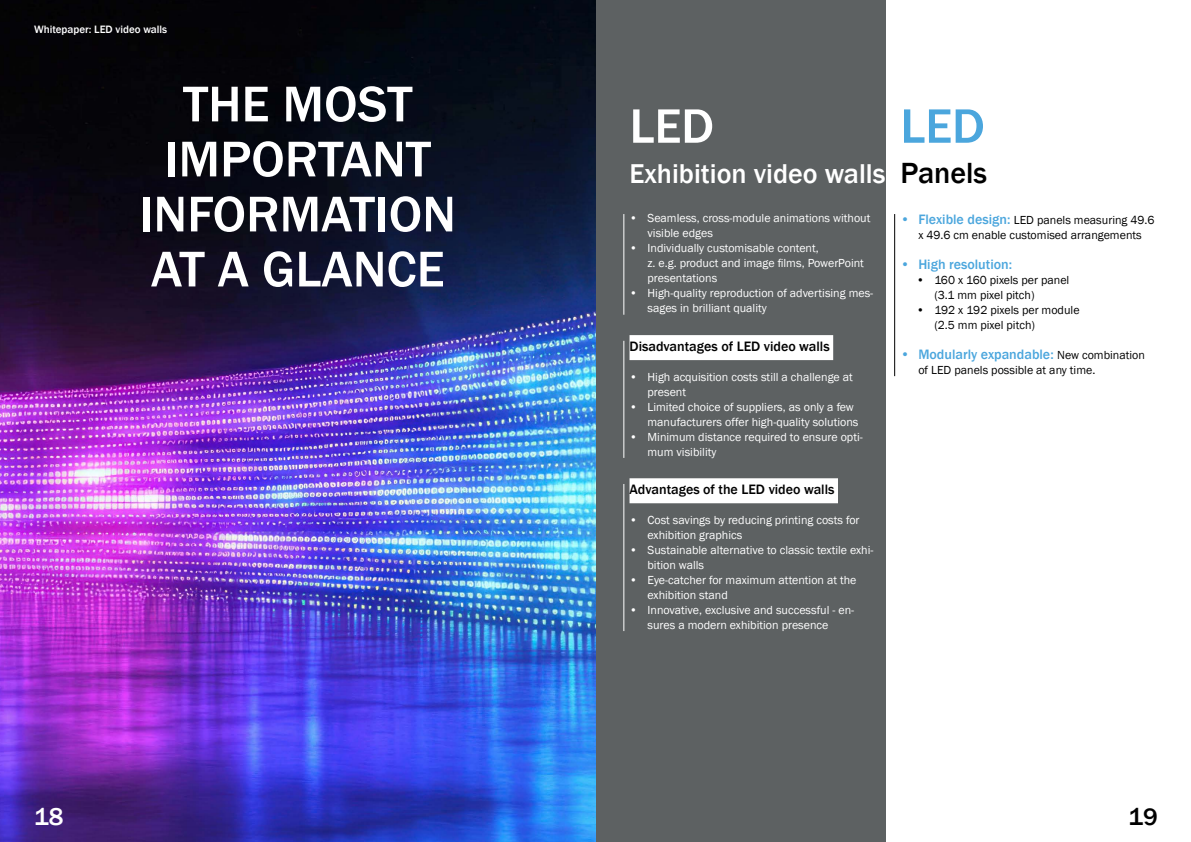
<style>
.page{position:relative;width:1191px;height:842px;background:#fff}
.page>*{position:absolute;margin:0;border:0;box-sizing:border-box;transform-origin:0 0}
.t1{font:500 52px/55px "Franklin Gothic";color:#fff;text-align:center}
.t2{font:500 50px "Franklin Gothic";color:#fff}
.t3{font:500 50px "Franklin Gothic";color:#4ba6dd}
.t4{font:500 30px "Franklin Gothic";color:#000}
.t5{font:500 28px "Franklin Gothic";color:#fff}
.t6{font:500 25px "Franklin Gothic";color:#fff}
.t7{font:500 25px "Franklin Gothic";color:#000}
.t8{font:500 14px "Franklin Gothic";color:#000}
.t9{font:500 14px "Franklin Gothic";color:#4ba6dd}
.t10{font:12px/15px "Franklin Gothic";color:#fff}
.t11{font:12px/15px "Franklin Gothic";color:#000101}
.t12{font:500 11px "Franklin Gothic";color:#fff}
.s1{font-weight:500;font-size:14px;color:#4ba6dd}
.s2{font-weight:400;font-size:12px;color:#000101}
</style>
<div class="page">
<hr style="left:894px;top:214px;width:1px;height:162px;background:#000">
<div style="left:596px;top:0;width:290px;height:842px;background:#5d6162"></div>
<img style="left:0;top:0;width:595px;height:842px">
<hr style="left:623px;top:214px;width:1px;height:101px;background:#fff">
<hr style="left:623px;top:484px;width:1px;height:147px;background:#fff">
<div style="left:629px;top:478px;width:209px;height:25px;background:#fff"></div>
<hr style="left:623px;top:341px;width:1px;height:117px;background:#fff">
<div style="left:629px;top:335px;width:204px;height:25px;background:#fff"></div>
<p class="t12" style="left:34px;top:23px;width:135px">Whitepaper: LED video walls</p>
<h1 class="t1" style="left:139px;top:77px;width:318px">THE MOST<br>IMPORTANT<br>INFORMATION<br>AT A GLANCE</h1>
<h2 class="t2" style="left:629px;top:95px;width:86px">LED</h2>
<h3 class="t5" style="left:629px;top:156px;width:257px">Exhibition video walls</h3>
<p class="t10" style="left:647px;top:211px;width:224px;text-indent:-18px">• Seamless, cross-module animations without visible edges</p>
<p class="t10" style="left:647px;top:241px;width:218px;text-indent:-18px">• Individually customisable content,<br>z. e.g. product and image films, PowerPoint presentations</p>
<p class="t10" style="left:647px;top:286px;width:227px;text-indent:-18px">• High-quality reproduction of advertising mes&shy;sages in brilliant quality</p>
<p class="t8" style="left:629px;top:337px;width:202px">Disadvantages of LED video walls</p>
<p class="t10" style="left:647px;top:369px;width:207px;text-indent:-18px">• High acquisition costs still a challenge at present</p>
<p class="t10" style="left:647px;top:399px;width:212px;text-indent:-18px">• Limited choice of suppliers, as only a few manufacturers offer high-quality solutions</p>
<p class="t10" style="left:647px;top:429px;width:217px;text-indent:-18px">• Minimum distance required to ensure opti&shy;mum visibility</p>
<p class="t8" style="left:629px;top:480px;width:206px">Advantages of the LED video walls</p>
<p class="t10" style="left:647px;top:512px;width:213px;text-indent:-18px">• Cost savings by reducing printing costs for exhibition graphics</p>
<p class="t10" style="left:647px;top:542px;width:227px;text-indent:-18px">• Sustainable alternative to classic textile exhi&shy;bition walls</p>
<p class="t10" style="left:647px;top:572px;width:210px;text-indent:-18px">• Eye-catcher for maximum attention at the exhibition stand</p>
<p class="t10" style="left:647px;top:602px;width:208px;text-indent:-18px">• Innovative, exclusive and successful - en&shy;sures a modern exhibition presence</p>
<h2 class="t3" style="left:900px;top:95px;width:86px">LED</h2>
<h3 class="t4" style="left:900px;top:154px;width:88px">Panels</h3>
<p class="t11" style="left:900px;top:213px;width:256px;text-align:center"><span class="s1">• Flexible design:</span> LED panels measuring 49.6 x 49.6 cm enable customised arrangements</p>
<p class="t9" style="left:900px;top:255px;width:113px">• High resolution:</p>
<p class="t11" style="left:934px;top:273px;width:137px;text-indent:-18px">• 160 x 160 pixels per panel (3.1 mm pixel pitch)</p>
<p class="t11" style="left:934px;top:303px;width:147px;text-indent:-18px">• 192 x 192 pixels per module (2.5 mm pixel pitch)</p>
<p class="t9" style="left:900px;top:345px;width:246px">• Modularly expandable: <span class="s2">New combination</span></p>
<p class="t11" style="left:918px;top:363px;width:178px">of LED panels possible at any time.</p>
<h3 class="t6" style="left:34px;top:801px;width:31px">18</h3>
<h3 class="t7" style="left:1128px;top:801px;width:31px">19</h3>
</div>
